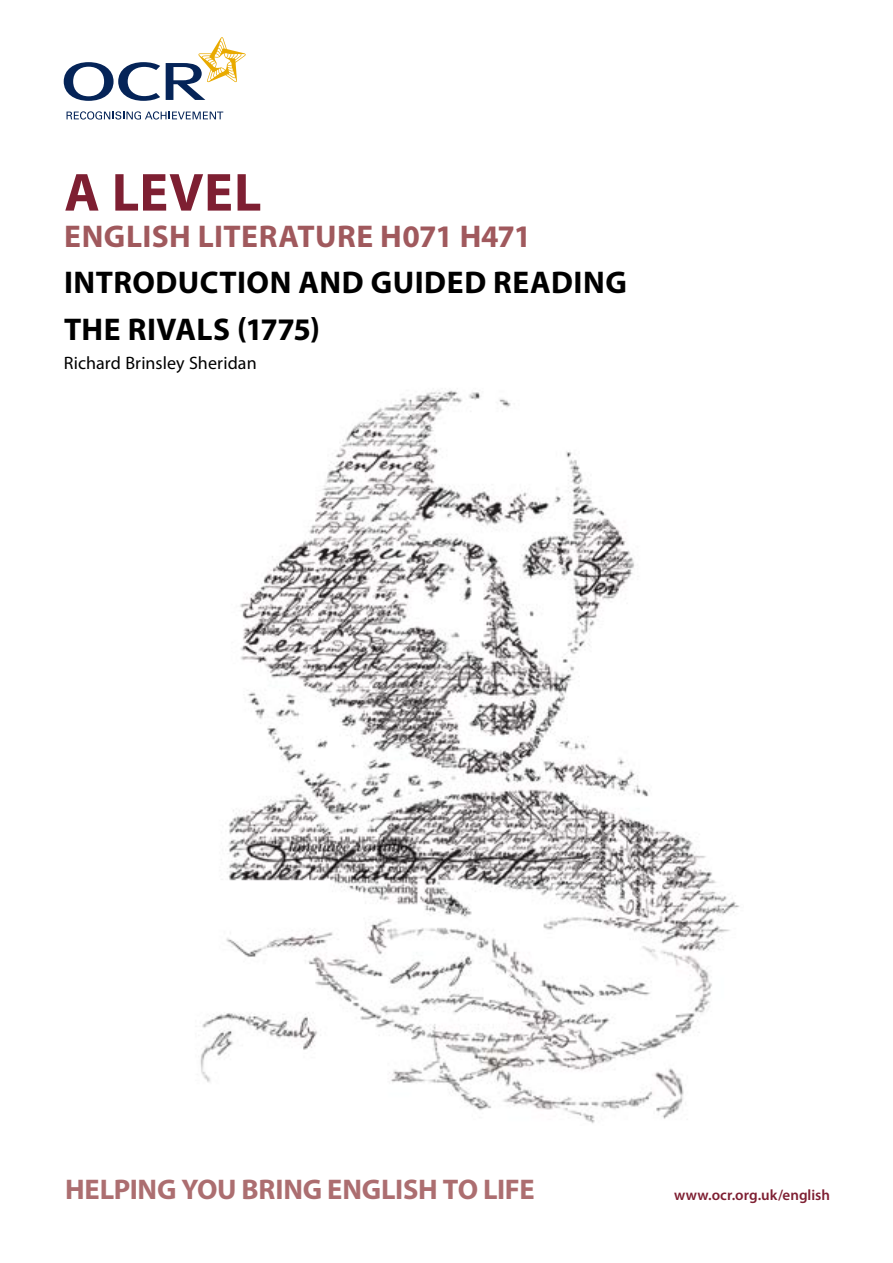
<style>
.page{position:relative;width:893px;height:1263px;background:#fff}
.page>*{position:absolute;margin:0;border:0;box-sizing:border-box;transform-origin:0 0}
.t1{font:700 54px "Myriad Pro";letter-spacing:.015em;color:#7e1f32}
.t2{font:700 31.5px/46.7px "Myriad Pro";letter-spacing:.015em;color:#000}
.t3{font:700 31.5px "Myriad Pro";letter-spacing:.015em;color:#a0595d}
.t4{font:700 28.5px "Myriad Pro";letter-spacing:-.005em;color:#ac6e70}
.t5{font:18px "Myriad Pro";letter-spacing:.005em;color:#000}
.t6{font:600 15px "Myriad Pro";color:#7e1f32}
</style>
<div class="page">
<svg style="left:166px;top:37px;width:80px;height:63px"></svg>
<svg style="left:67px;top:111px;width:156px;height:9px"></svg>
<svg style="left:64px;top:62px;width:96px;height:39px"></svg>
<img style="left:200px;top:390px;width:540px;height:734px">
<h1 class="t1" style="left:64px;top:157px;width:186px">A LEVEL</h1>
<p class="t3" style="left:64px;top:215px;width:469px">ENGLISH LITERATURE H071 H471</p>
<p class="t2" style="left:64px;top:258px;width:564px">INTRODUCTION AND GUIDED READING<br>THE RIVALS (1775)</p>
<p class="t5" style="left:64px;top:351px;width:194px">Richard Brinsley Sheridan</p>
<p class="t4" style="left:65px;top:1171px;width:81px">HELPING</p>
<p class="t4" style="left:181px;top:1171px;width:355px">YOU BRING ENGLISH TO LIFE</p>
<p class="t6" style="left:674px;top:1185px;width:158px">www.ocr.org.uk/english</p>
</div>
